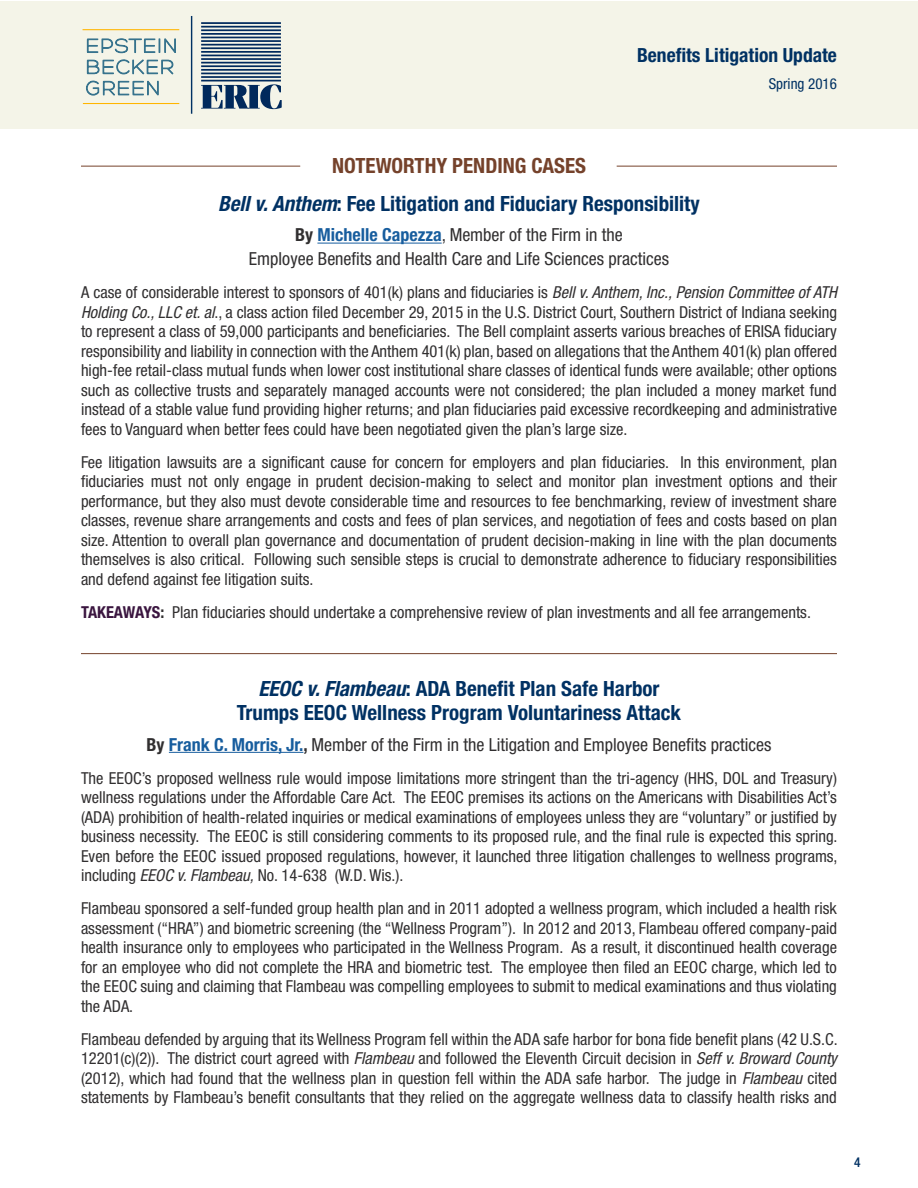
<style>
.page{position:relative;width:918px;height:1188px;background:#fff}
.page>*{position:absolute;margin:0;border:0;box-sizing:border-box;transform-origin:0 0}
.t1{font:700 condensed 21px/24px "Helvetica Neue LT";color:#003163;text-align:center}
.t2{font:700 condensed 21px "Helvetica Neue LT";color:#75422b}
.t3{font:700 condensed 19.5px "Helvetica Neue LT";color:#003163}
.t4{font:condensed 18px/24px "Helvetica Neue LT";color:#312f30;text-align:center}
.Body_Text{font:condensed 16.5px/19.5px "Helvetica Neue LT";color:#312f30;text-align:justify}
.t5{font:condensed 15px "Helvetica Neue LT";color:#003163}
.t6{font:500 condensed 13.5px "Helvetica Neue LT";color:#003163}
.s1{font-style:italic}
.s2{font-weight:700}
.s3{font-weight:700;color:#175d9e}
.s4{font-weight:700;color:#3a153f}
</style>
<div class="page">
<div style="left:1px;top:1px;width:917px;height:128px;background:#f4f4e8"></div>
<svg style="left:86px;top:38px;width:90px;height:58px"></svg>
<hr style="left:83px;top:103px;width:96px;height:1px;background:#ffb500">
<hr style="left:83px;top:29px;width:96px;height:1px;background:#ffb500">
<svg style="left:201px;top:84px;width:81px;height:25px"></svg>
<hr style="left:201px;top:80px;width:80px;height:1px;background:#00295c">
<hr style="left:201px;top:76px;width:80px;height:2px;background:#00295c">
<hr style="left:201px;top:73px;width:80px;height:1px;background:#00295c">
<hr style="left:201px;top:69px;width:80px;height:2px;background:#00295c">
<hr style="left:201px;top:65px;width:80px;height:2px;background:#00295c">
<hr style="left:201px;top:62px;width:80px;height:2px;background:#00295c">
<hr style="left:201px;top:58px;width:80px;height:2px;background:#00295c">
<hr style="left:201px;top:55px;width:80px;height:1px;background:#00295c">
<hr style="left:201px;top:51px;width:80px;height:2px;background:#00295c">
<hr style="left:201px;top:47px;width:80px;height:2px;background:#00295c">
<hr style="left:201px;top:44px;width:80px;height:2px;background:#00295c">
<hr style="left:201px;top:40px;width:80px;height:2px;background:#00295c">
<hr style="left:201px;top:37px;width:80px;height:1px;background:#00295c">
<hr style="left:201px;top:33px;width:80px;height:2px;background:#00295c">
<hr style="left:201px;top:29px;width:80px;height:2px;background:#00295c">
<hr style="left:201px;top:26px;width:80px;height:2px;background:#00295c">
<hr style="left:201px;top:22px;width:80px;height:2px;background:#00295c">
<hr style="left:191px;top:16px;width:1px;height:98px;background:#003163">
<hr style="left:317px;top:243px;width:125px;height:1px;background:#175d9e">
<hr style="left:169px;top:752px;width:134px;height:1px;background:#175d9e">
<hr style="left:617px;top:166px;width:220px;height:1px;background:#75422b">
<hr style="left:81px;top:166px;width:219px;height:1px;background:#75422b">
<hr style="left:81px;top:653px;width:756px;height:1px;background:#75422b">
<p class="t3" style="left:637px;top:43px;width:201px">Benefits Litigation Update</p>
<p class="t5" style="left:769px;top:75px;width:70px">Spring 2016</p>
<p class="t2" style="left:332px;top:153px;width:255px">NOTEWORTHY PENDING CASES</p>
<p class="t1" style="left:218px;top:191px;width:483px"><span class="s1">Bell v. Anthem</span>: Fee Litigation and Fiduciary Responsibility</p>
<p class="t4" style="left:249px;top:223px;width:422px"><span class="s2">By</span> <span class="s3">Michelle Capezza</span>, Member of the Firm in the<br>Employee Benefits and Health Care and Life Sciences practices</p>
<p class="Body_Text" style="left:81px;top:283px;width:758px">A case of considerable interest to sponsors of 401(k) plans and fiduciaries is <span class="s1">Bell v. Anthem, Inc., Pension Committee of ATH Holding Co., LLC et. al</span>., a class action filed December 29, 2015 in the U.S. District Court, Southern District of Indiana seeking to represent a class of 59,000 participants and beneficiaries. The Bell complaint asserts various breaches of ERISA fiduciary responsibility and liability in connection with the Anthem 401(k) plan, based on allegations that the Anthem 401(k) plan offered high-fee retail-class mutual funds when lower cost institutional share classes of identical funds were available; other options such as collective trusts and separately managed accounts were not considered; the plan included a money market fund instead of a stable value fund providing higher returns; and plan fiduciaries paid excessive recordkeeping and administrative fees to Vanguard when better fees could have been negotiated given the plan’s large size.</p>
<p class="Body_Text" style="left:81px;top:452px;width:758px">Fee litigation lawsuits are a significant cause for concern for employers and plan fiduciaries. In this environment, plan fiduciaries must not only engage in prudent decision-making to select and monitor plan investment options and their performance, but they also must devote considerable time and resources to fee benchmarking, review of investment share classes, revenue share arrangements and costs and fees of plan services, and negotiation of fees and costs based on plan size. Attention to overall plan governance and documentation of prudent decision-making in line with the plan documents themselves is also critical. Following such sensible steps is crucial to demonstrate adherence to fiduciary responsibilities and defend against fee litigation suits.</p>
<p class="Body_Text" style="left:81px;top:602px;width:731px"><span class="s4">TAKEAWAYS</span><span class="s2">:</span> Plan fiduciaries should undertake a comprehensive review of plan investments and all fee arrangements.</p>
<p class="t1" style="left:237px;top:676px;width:446px"><span class="s1">EEOC v. Flambeau</span>: ADA Benefit Plan Safe Harbor<br>Trumps EEOC Wellness Program Voluntariness Attack</p>
<p class="t4" style="left:147px;top:732px;width:626px"><span class="s2">By</span> <span class="s3">Frank C. Morris, Jr.</span><span class="s2">,</span> Member of the Firm in the Litigation and Employee Benefits practices</p>
<p class="Body_Text" style="left:81px;top:768px;width:758px">The EEOC’s proposed wellness rule would impose limitations more stringent than the tri-agency (HHS, DOL and Treasury) wellness regulations under the Affordable Care Act. The EEOC premises its actions on the Americans with Disabilities Act’s (ADA) prohibition of health-related inquiries or medical examinations of employees unless they are “voluntary” or justified by business necessity. The EEOC is still considering comments to its proposed rule, and the final rule is expected this spring.<br>Even before the EEOC issued proposed regulations, however, it launched three litigation challenges to wellness programs, including <span class="s1">EEOC v. Flambeau,</span> No. 14-638 (W.D. Wis.).</p>
<p class="Body_Text" style="left:81px;top:898px;width:758px">Flambeau sponsored a self-funded group health plan and in 2011 adopted a wellness program, which included a health risk assessment (“HRA”) and biometric screening (the “Wellness Program”). In 2012 and 2013, Flambeau offered company-paid health insurance only to employees who participated in the Wellness Program. As a result, it discontinued health coverage for an employee who did not complete the HRA and biometric test. The employee then filed an EEOC charge, which led to the EEOC suing and claiming that Flambeau was compelling employees to submit to medical examinations and thus violating the ADA.</p>
<p class="Body_Text" style="left:81px;top:1029px;width:758px">Flambeau defended by arguing that its Wellness Program fell within the ADA safe harbor for bona fide benefit plans (42 U.S.C.<br>12201(c)(2)). The district court agreed with <span class="s1">Flambeau</span> and followed the Eleventh Circuit decision in <span class="s1">Seff v. Broward County </span>(2012), which had found that the wellness plan in question fell within the ADA safe harbor. The judge in <span class="s1">Flambeau</span> cited statements by Flambeau’s benefit consultants that they relied on the aggregate wellness data to classify health risks and</p>
<p class="t6" style="left:854px;top:1154px;width:8px">4</p>
</div>
